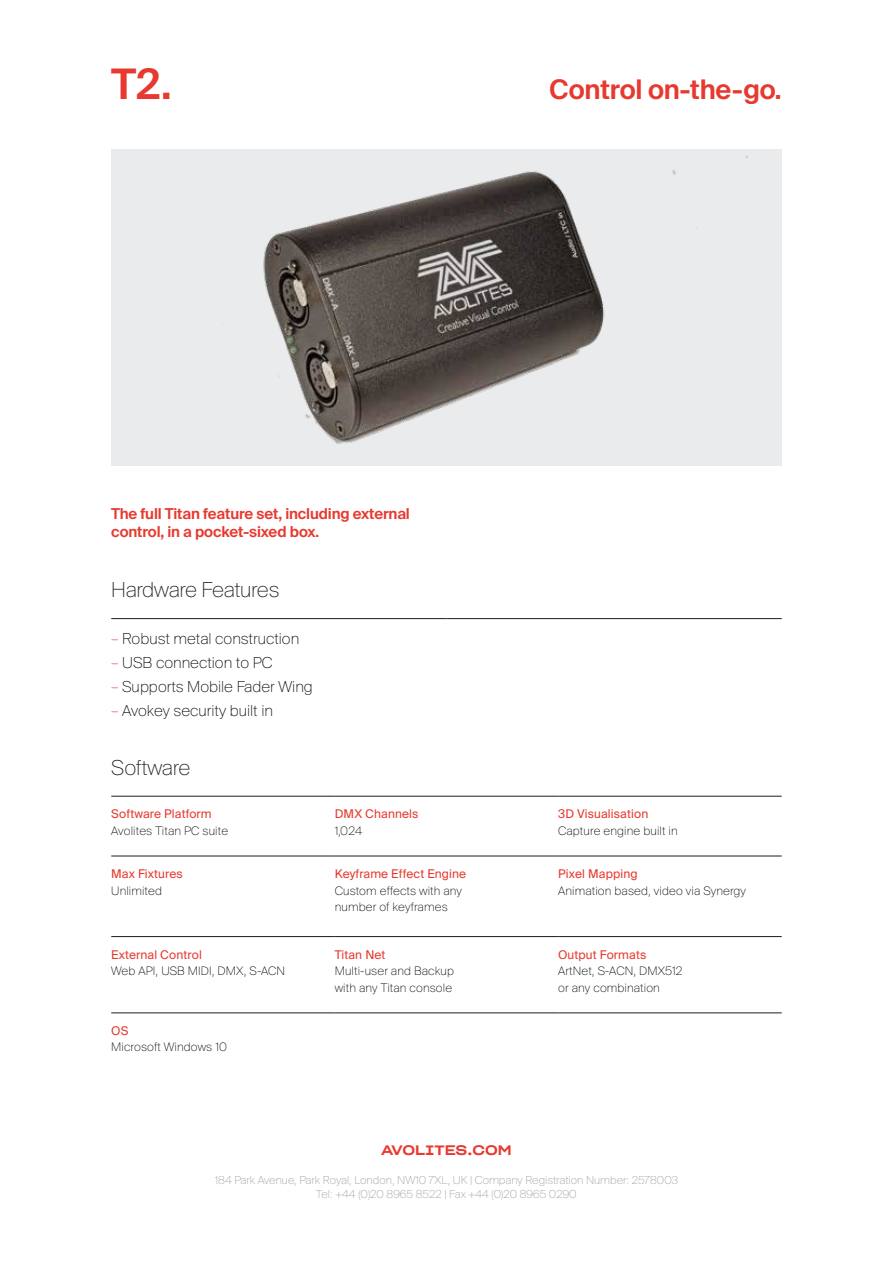
<style>
.page{position:relative;width:893px;height:1263px;background:#fff}
.page>*{position:absolute;margin:0;border:0;box-sizing:border-box;transform-origin:0 0}
.t1{font:600 42px "Suisse Intl";color:#e7392f}
.t2{font:600 27px "Suisse Intl";letter-spacing:-.01em;color:#e7392f}
.t3{font:100 22.5px "Suisse BP Intl";letter-spacing:-.015em;color:#1d1d1b}
.t4{font:100 16.5px "Suisse BP Intl";color:#000}
.t5{font:600 15px/18px "Suisse Intl";letter-spacing:-.01em;color:#e7392f}
.t6{font:13.5px "Sharp Grotesk Medium 25";color:#e7392f}
.t7{font:100 12.75px/16.5px "Suisse BP Intl";letter-spacing:.01em;color:#000}
.t8{font:12px "Suisse Intl";letter-spacing:.01em;color:#e7392f}
.t9{font:100 12px/14.4px "Suisse BP Intl";color:#9d9d9c;text-align:center}
.s1{color:#e7392f}
</style>
<div class="page">
<div style="left:111px;top:149px;width:671px;height:317px;background:#e9ebed"></div>
<hr style="left:111px;top:936px;width:224px;height:1px;background:#1d1d1b">
<hr style="left:335px;top:936px;width:223px;height:1px;background:#1d1d1b">
<hr style="left:558px;top:936px;width:224px;height:1px;background:#1d1d1b">
<hr style="left:111px;top:796px;width:224px;height:1px;background:#1d1d1b">
<hr style="left:335px;top:796px;width:223px;height:1px;background:#1d1d1b">
<hr style="left:558px;top:796px;width:224px;height:1px;background:#1d1d1b">
<hr style="left:111px;top:856px;width:224px;height:1px;background:#1d1d1b">
<hr style="left:335px;top:856px;width:223px;height:1px;background:#1d1d1b">
<hr style="left:558px;top:856px;width:224px;height:1px;background:#1d1d1b">
<hr style="left:111px;top:1013px;width:224px;height:1px;background:#1d1d1b">
<hr style="left:335px;top:1013px;width:223px;height:1px;background:#1d1d1b">
<hr style="left:558px;top:1013px;width:224px;height:1px;background:#1d1d1b">
<img style="left:263px;top:155px;width:485px;height:289px">
<hr style="left:111px;top:618px;width:335px;height:1px;background:#1d1d1b">
<hr style="left:446px;top:618px;width:336px;height:1px;background:#1d1d1b">
<h1 class="t1" style="left:111px;top:60px;width:62px">T2.</h1>
<h2 class="t2" style="left:549px;top:74px;width:234px">Control on-the-go.</h2>
<p class="t5" style="left:111px;top:505px;width:300px">The full Titan feature set, including external control, in a pocket-sixed box.</p>
<h3 class="t3" style="left:111px;top:576px;width:170px">Hardware Features</h3>
<p class="t4" style="left:111px;top:628px;width:189px"><span class="s1">–</span> Robust metal construction</p>
<p class="t4" style="left:111px;top:652px;width:163px"><span class="s1">–</span> USB connection to PC</p>
<p class="t4" style="left:111px;top:676px;width:203px"><span class="s1">–</span> Supports Mobile Fader Wing</p>
<p class="t4" style="left:111px;top:700px;width:163px"><span class="s1">–</span> Avokey security built in</p>
<h3 class="t3" style="left:111px;top:754px;width:81px">Software</h3>
<p class="t8" style="left:111px;top:807px;width:102px">Software Platform</p>
<p class="t7" style="left:111px;top:822px;width:118px">Avolites Titan PC suite</p>
<p class="t8" style="left:111px;top:867px;width:73px">Max Fixtures</p>
<p class="t7" style="left:111px;top:882px;width:52px">Unlimited</p>
<p class="t8" style="left:111px;top:947px;width:92px">External Control</p>
<p class="t7" style="left:111px;top:962px;width:175px">Web API, USB MIDI, DMX, S-ACN</p>
<p class="t8" style="left:111px;top:1024px;width:19px">OS</p>
<p class="t7" style="left:111px;top:1039px;width:117px">Microsoft Windows 10</p>
<p class="t8" style="left:335px;top:807px;width:85px">DMX Channels</p>
<p class="t7" style="left:335px;top:822px;width:29px">1,024</p>
<p class="t8" style="left:335px;top:867px;width:133px">Keyframe Effect Engine</p>
<p class="t7" style="left:335px;top:882px;width:129px">Custom effects with any number of keyframes</p>
<p class="t8" style="left:335px;top:947px;width:52px">Titan Net</p>
<p class="t7" style="left:335px;top:962px;width:121px">Multi-user and Backup with any Titan console</p>
<p class="t8" style="left:558px;top:807px;width:92px">3D Visualisation</p>
<p class="t7" style="left:558px;top:822px;width:121px">Capture engine built in</p>
<p class="t8" style="left:558px;top:867px;width:81px">Pixel Mapping</p>
<p class="t7" style="left:558px;top:882px;width:189px">Animation based, video via Synergy</p>
<p class="t8" style="left:558px;top:947px;width:90px">Output Formats</p>
<p class="t7" style="left:558px;top:962px;width:126px">ArtNet, S-ACN, DMX512 or any combination</p>
<p class="t6" style="left:381px;top:1137px;width:132px">AVOLITES.COM</p>
<p class="t9" style="left:215px;top:1172px;width:465px">184 Park Avenue, Park Royal, London, NW10 7XL, UK | Company Registration Number: 2578003<br>Tel: +44 (0)20 8965 8522 | Fax +44 (0)20 8965 0290</p>
</div>
